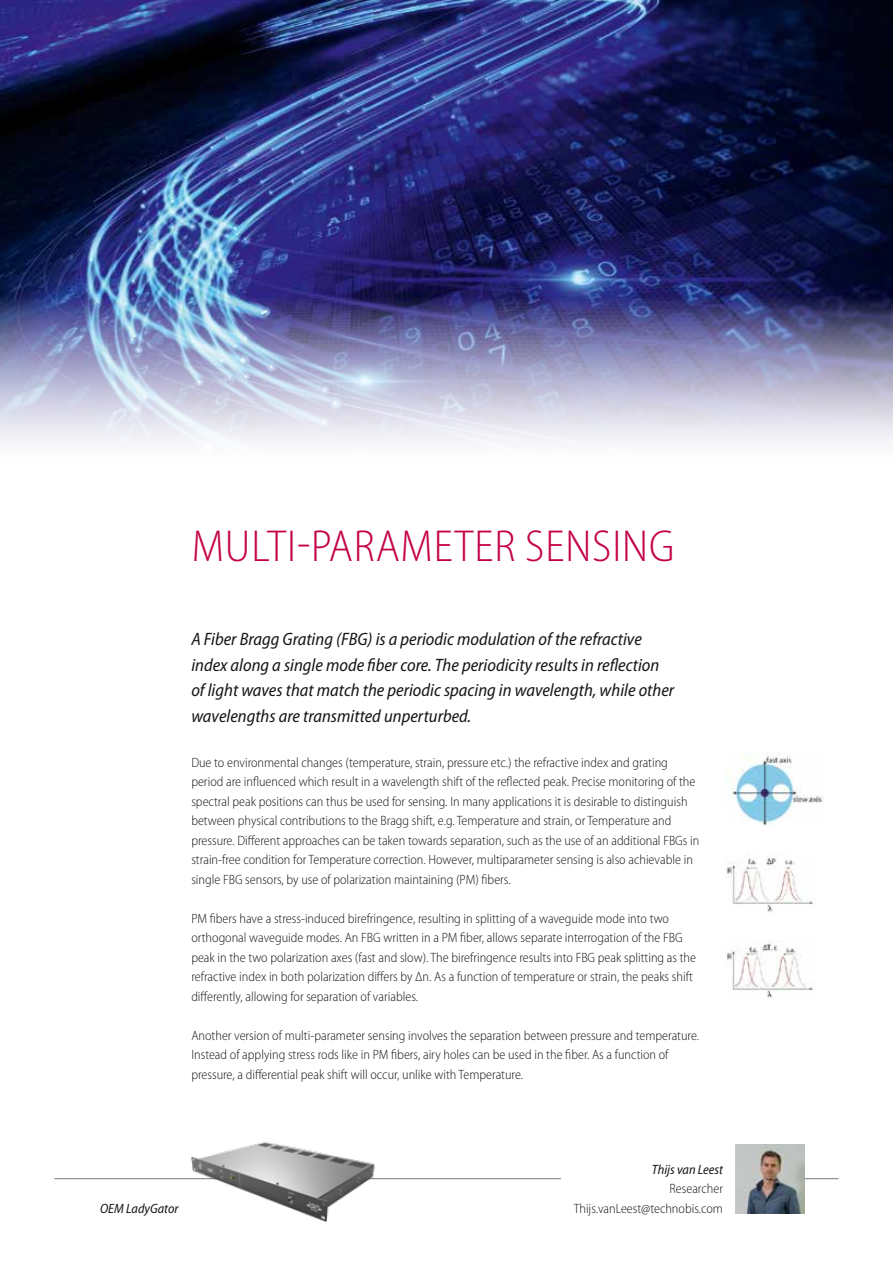
<style>
.page{position:relative;width:893px;height:1263px;background:#fff}
.page>*{position:absolute;margin:0;border:0;box-sizing:border-box;transform-origin:0 0}
.t1{font:300 semi-condensed 45px "Myriad Pro";letter-spacing:.02em;color:#c40049}
.t2{font:italic semi-condensed 18px/25.5px "Myriad Pro";color:#181716}
.t3{font:300 semi-condensed 13.5px/19.5px "Myriad Pro";color:#181716}
.t4{font:italic semi-condensed 13.5px "Myriad Pro";color:#181716}
</style>
<div class="page">
<hr style="left:55px;top:1178px;width:783px;height:1px;background:#72787b">
<img style="left:0;top:0;width:893px;height:444px">
<img style="left:727px;top:753px;width:97px;height:72px">
<img style="left:727px;top:856px;width:89px;height:56px">
<img style="left:727px;top:940px;width:86px;height:59px">
<img style="left:166px;top:1141px;width:225px;height:81px">
<div style="left:561px;top:1143px;width:175px;height:70px;background:#fff"></div>
<img style="left:736px;top:1144px;width:68px;height:69px">
<h1 class="t1" style="left:192px;top:519px;width:484px">MULTI-PARAMETER SENSING</h1>
<p class="t2" style="left:191px;top:627px;width:484px">A Fiber Bragg Grating (FBG) is a periodic modulation of the refractive index along a single mode fiber core. The periodicity results in reflection of light waves that match the periodic spacing in wavelength, while other wavelengths are transmitted unperturbed.</p>
<p class="t3" style="left:191px;top:752px;width:509px">Due to environmental changes (temperature, strain, pressure etc.) the refractive index and grating period are influenced which result in a wavelength shift of the reflected peak. Precise monitoring of the spectral peak positions can thus be used for sensing. In many applications it is desirable to distinguish between physical contributions to the Bragg shift, e.g. Temperature and strain, or Temperature and pressure. Different approaches can be taken towards separation, such as the use of an additional FBGs in strain-free condition for Temperature correction. However, multiparameter sensing is also achievable in single FBG sensors, by use of polarization maintaining (PM) fibers.</p>
<p class="t3" style="left:191px;top:908px;width:506px">PM fibers have a stress-induced birefringence, resulting in splitting of a waveguide mode into two orthogonal waveguide modes. An FBG written in a PM fiber, allows separate interrogation of the FBG peak in the two polarization axes (fast and slow). The birefringence results into FBG peak splitting as the refractive index in both polarization differs by Δn. As a function of temperature or strain, the peaks shift differently, allowing for separation of variables.</p>
<p class="t3" style="left:191px;top:1025px;width:509px">Another version of multi-parameter sensing involves the separation between pressure and temperature.<br>Instead of applying stress rods like in PM fibers, airy holes can be used in the fiber. As a function of pressure, a differential peak shift will occur, unlike with Temperature.</p>
<p class="t4" style="left:652px;top:1162px;width:73px">Thijs van Leest</p>
<p class="t3" style="left:670px;top:1179px;width:55px">Researcher</p>
<p class="t4" style="left:100px;top:1201px;width:80px">OEM LadyGator</p>
<p class="t3" style="left:574px;top:1198px;width:151px">Thijs.vanLeest@technobis.com</p>
</div>
